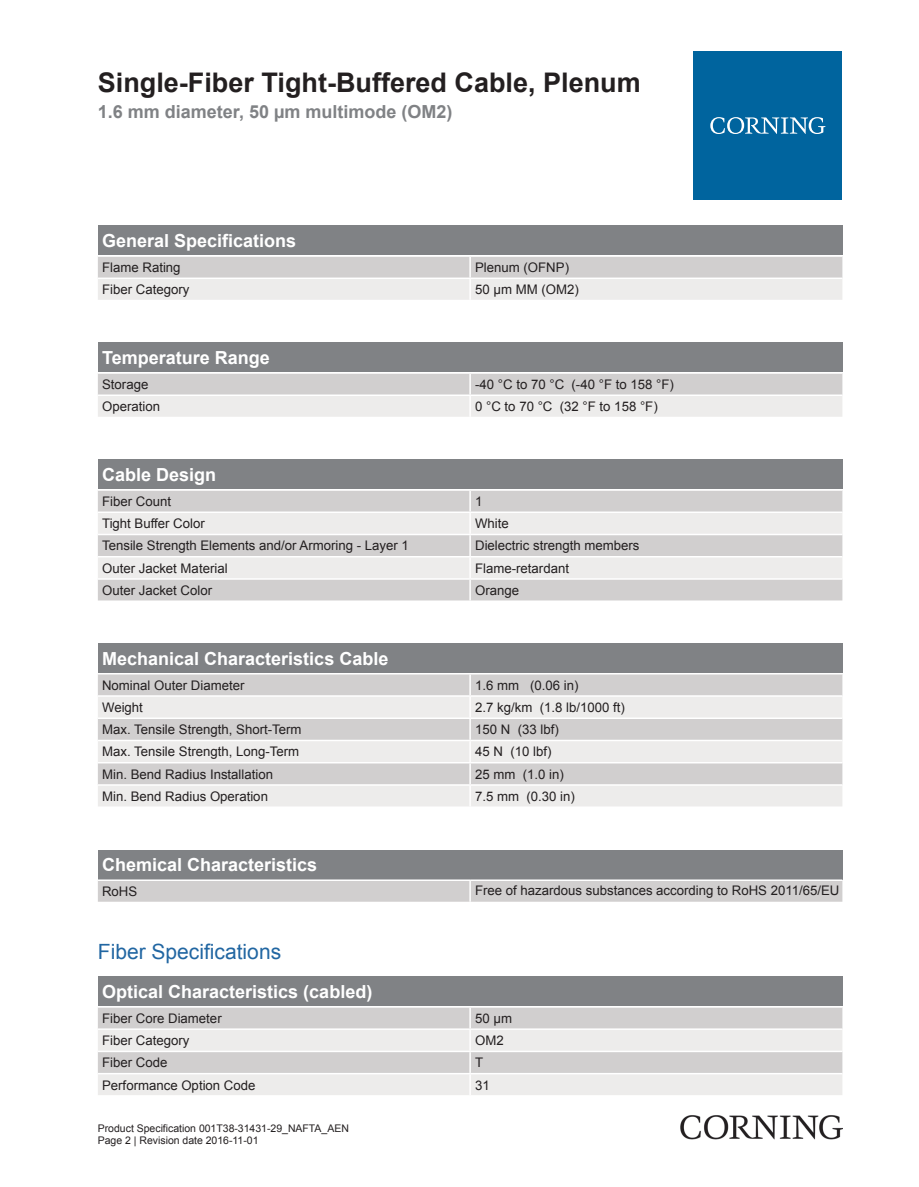
<style>
.page{position:relative;width:919px;height:1187px;background:#fff}
.page>*{position:absolute;margin:0;border:0;box-sizing:border-box;transform-origin:0 0}
.t1{font:700 27px "Arial";color:#231f20}
.t2{font:21px "Arial";color:#2166a2}
.t3{font:700 18px "Arial";color:#fff}
.t4{font:700 18px "Arial";color:#808285}
.t5{font:13.2px "Arial";color:#231f20}
.t6{font:10.5px/12.6px "Arial";color:#231f20}
</style>
<div class="page">
<div style="left:98px;top:225px;width:744px;height:30px;background:#808285"></div>
<svg style="left:98px;top:257px;width:744px;height:43px;background:#dfdddd"></svg>
<hr style="left:469px;top:257px;width:2px;height:20px;background:#fff">
<hr style="left:469px;top:279px;width:2px;height:21px;background:#fff">
<hr style="left:98px;top:277px;width:372px;height:2px;background:#fff">
<hr style="left:470px;top:277px;width:372px;height:2px;background:#fff">
<div style="left:98px;top:342px;width:744px;height:30px;background:#808285"></div>
<svg style="left:98px;top:374px;width:744px;height:43px;background:#dfdddd"></svg>
<hr style="left:469px;top:374px;width:2px;height:20px;background:#fff">
<hr style="left:469px;top:396px;width:2px;height:21px;background:#fff">
<hr style="left:98px;top:394px;width:372px;height:2px;background:#fff">
<hr style="left:470px;top:394px;width:372px;height:2px;background:#fff">
<div style="left:98px;top:459px;width:744px;height:30px;background:#808285"></div>
<div style="left:98px;top:490px;width:744px;height:110px;background:#d1cfcf"></div>
<svg style="left:98px;top:513px;width:744px;height:65px;background:#e3e2e1"></svg>
<hr style="left:469px;top:490px;width:2px;height:21px;background:#fff">
<hr style="left:469px;top:513px;width:2px;height:20px;background:#fff">
<hr style="left:469px;top:535px;width:2px;height:21px;background:#fff">
<hr style="left:469px;top:557px;width:2px;height:21px;background:#fff">
<hr style="left:469px;top:579px;width:2px;height:21px;background:#fff">
<hr style="left:98px;top:511px;width:372px;height:2px;background:#fff">
<hr style="left:470px;top:511px;width:372px;height:2px;background:#fff">
<hr style="left:98px;top:533px;width:372px;height:2px;background:#fff">
<hr style="left:470px;top:533px;width:372px;height:2px;background:#fff">
<hr style="left:98px;top:556px;width:372px;height:1px;background:#fff">
<hr style="left:470px;top:556px;width:372px;height:1px;background:#fff">
<hr style="left:98px;top:578px;width:372px;height:1px;background:#fff">
<hr style="left:470px;top:578px;width:372px;height:1px;background:#fff">
<div style="left:98px;top:643px;width:744px;height:30px;background:#808285"></div>
<div style="left:98px;top:674px;width:744px;height:21px;background:#d1cfcf"></div>
<svg style="left:98px;top:697px;width:744px;height:109px;background:#e2e0e0"></svg>
<hr style="left:469px;top:674px;width:2px;height:21px;background:#fff">
<hr style="left:469px;top:696px;width:2px;height:21px;background:#fff">
<hr style="left:469px;top:719px;width:2px;height:20px;background:#fff">
<hr style="left:469px;top:741px;width:2px;height:21px;background:#fff">
<hr style="left:469px;top:763px;width:2px;height:21px;background:#fff">
<hr style="left:469px;top:785px;width:2px;height:21px;background:#fff">
<hr style="left:98px;top:717px;width:372px;height:2px;background:#fff">
<hr style="left:470px;top:717px;width:372px;height:2px;background:#fff">
<hr style="left:98px;top:739px;width:372px;height:2px;background:#fff">
<hr style="left:470px;top:739px;width:372px;height:2px;background:#fff">
<hr style="left:98px;top:762px;width:372px;height:1px;background:#fff">
<hr style="left:470px;top:762px;width:372px;height:1px;background:#fff">
<hr style="left:98px;top:784px;width:372px;height:1px;background:#fff">
<hr style="left:470px;top:784px;width:372px;height:1px;background:#fff">
<div style="left:98px;top:849px;width:744px;height:30px;background:#808285"></div>
<div style="left:98px;top:881px;width:744px;height:20px;background:#d1cfcf"></div>
<hr style="left:469px;top:880px;width:2px;height:21px;background:#fff">
<div style="left:98px;top:976px;width:744px;height:30px;background:#808285"></div>
<div style="left:98px;top:1007px;width:744px;height:21px;background:#d1cfcf"></div>
<svg style="left:98px;top:1030px;width:744px;height:65px;background:#e4e2e2"></svg>
<hr style="left:469px;top:1007px;width:2px;height:21px;background:#fff">
<hr style="left:469px;top:1029px;width:2px;height:21px;background:#fff">
<hr style="left:469px;top:1052px;width:2px;height:20px;background:#fff">
<hr style="left:469px;top:1074px;width:2px;height:21px;background:#fff">
<hr style="left:98px;top:1050px;width:372px;height:2px;background:#fff">
<hr style="left:470px;top:1050px;width:372px;height:2px;background:#fff">
<hr style="left:98px;top:1072px;width:372px;height:2px;background:#fff">
<hr style="left:470px;top:1072px;width:372px;height:2px;background:#fff">
<div style="left:693px;top:51px;width:149px;height:149px;background:#00649e"></div>
<svg style="left:710px;top:117px;width:115px;height:17px"></svg>
<img style="left:680px;top:1115px;width:162px;height:24px">
<h1 class="t1" style="left:98px;top:63px;width:544px">Single-Fiber Tight-Buffered Cable, Plenum</h1>
<h3 class="t4" style="left:98px;top:99px;width:356px">1.6 mm diameter, 50 µm multimode (OM2)</h3>
<h3 class="t3" style="left:102px;top:228px;width:196px">General Specifications</h3>
<p class="t5" style="left:102px;top:258px;width:80px">Flame Rating</p>
<p class="t5" style="left:475px;top:258px;width:95px">Plenum (OFNP)</p>
<p class="t5" style="left:102px;top:280px;width:89px">Fiber Category</p>
<p class="t5" style="left:475px;top:280px;width:105px">50 µm MM (OM2)</p>
<h3 class="t3" style="left:102px;top:345px;width:169px">Temperature Range</h3>
<p class="t5" style="left:102px;top:375px;width:48px">Storage</p>
<p class="t5" style="left:475px;top:375px;width:200px">-40 °C to 70 °C (-40 °F to 158 °F)</p>
<p class="t5" style="left:102px;top:397px;width:59px">Operation</p>
<p class="t5" style="left:475px;top:397px;width:184px">0 °C to 70 °C (32 °F to 158 °F)</p>
<h3 class="t3" style="left:102px;top:461px;width:116px">Cable Design</h3>
<p class="t5" style="left:102px;top:492px;width:70px">Fiber Count</p>
<p class="t5" style="left:475px;top:492px;width:9px">1</p>
<p class="t5" style="left:102px;top:514px;width:104px">Tight Buffer Color</p>
<p class="t5" style="left:475px;top:514px;width:35px">White</p>
<p class="t5" style="left:102px;top:536px;width:308px">Tensile Strength Elements and/or Armoring - Layer 1</p>
<p class="t5" style="left:475px;top:536px;width:166px">Dielectric strength members</p>
<p class="t5" style="left:102px;top:559px;width:127px">Outer Jacket Material</p>
<p class="t5" style="left:475px;top:559px;width:95px">Flame-retardant</p>
<p class="t5" style="left:102px;top:581px;width:112px">Outer Jacket Color</p>
<p class="t5" style="left:475px;top:581px;width:46px">Orange</p>
<h3 class="t3" style="left:102px;top:645px;width:288px">Mechanical Characteristics Cable</h3>
<p class="t5" style="left:102px;top:675px;width:144px">Nominal Outer Diameter</p>
<p class="t5" style="left:475px;top:675px;width:105px">1.6 mm (0.06 in)</p>
<p class="t5" style="left:102px;top:698px;width:42px">Weight</p>
<p class="t5" style="left:475px;top:698px;width:151px">2.7 kg/km (1.8 lb/1000 ft)</p>
<p class="t5" style="left:102px;top:720px;width:201px">Max. Tensile Strength, Short-Term</p>
<p class="t5" style="left:475px;top:720px;width:85px">150 N (33 lbf)</p>
<p class="t5" style="left:102px;top:742px;width:199px">Max. Tensile Strength, Long-Term</p>
<p class="t5" style="left:475px;top:742px;width:78px">45 N (10 lbf)</p>
<p class="t5" style="left:102px;top:764px;width:172px">Min. Bend Radius Installation</p>
<p class="t5" style="left:475px;top:764px;width:90px">25 mm (1.0 in)</p>
<p class="t5" style="left:102px;top:787px;width:167px">Min. Bend Radius Operation</p>
<p class="t5" style="left:475px;top:787px;width:101px">7.5 mm (0.30 in)</p>
<h3 class="t3" style="left:102px;top:851px;width:217px">Chemical Characteristics</h3>
<p class="t5" style="left:102px;top:882px;width:37px">RoHS</p>
<p class="t5" style="left:475px;top:880px;width:366px">Free of hazardous substances according to RoHS 2011/65/EU</p>
<h2 class="t2" style="left:98px;top:937px;width:185px">Fiber Specifications</h2>
<h3 class="t3" style="left:102px;top:978px;width:272px">Optical Characteristics (cabled)</h3>
<p class="t5" style="left:102px;top:1008px;width:121px">Fiber Core Diameter</p>
<p class="t5" style="left:475px;top:1008px;width:38px">50 µm</p>
<p class="t5" style="left:102px;top:1031px;width:89px">Fiber Category</p>
<p class="t5" style="left:475px;top:1031px;width:30px">OM2</p>
<p class="t5" style="left:102px;top:1053px;width:67px">Fiber Code</p>
<p class="t5" style="left:475px;top:1053px;width:10px">T</p>
<p class="t5" style="left:102px;top:1075px;width:155px">Performance Option Code</p>
<p class="t5" style="left:475px;top:1075px;width:16px">31</p>
<p class="t6" style="left:98px;top:1121px;width:252px">Product Specification 001T38-31431-29_NAFTA_AEN<br>Page 2 | Revision date 2016-11-01</p>
</div>
